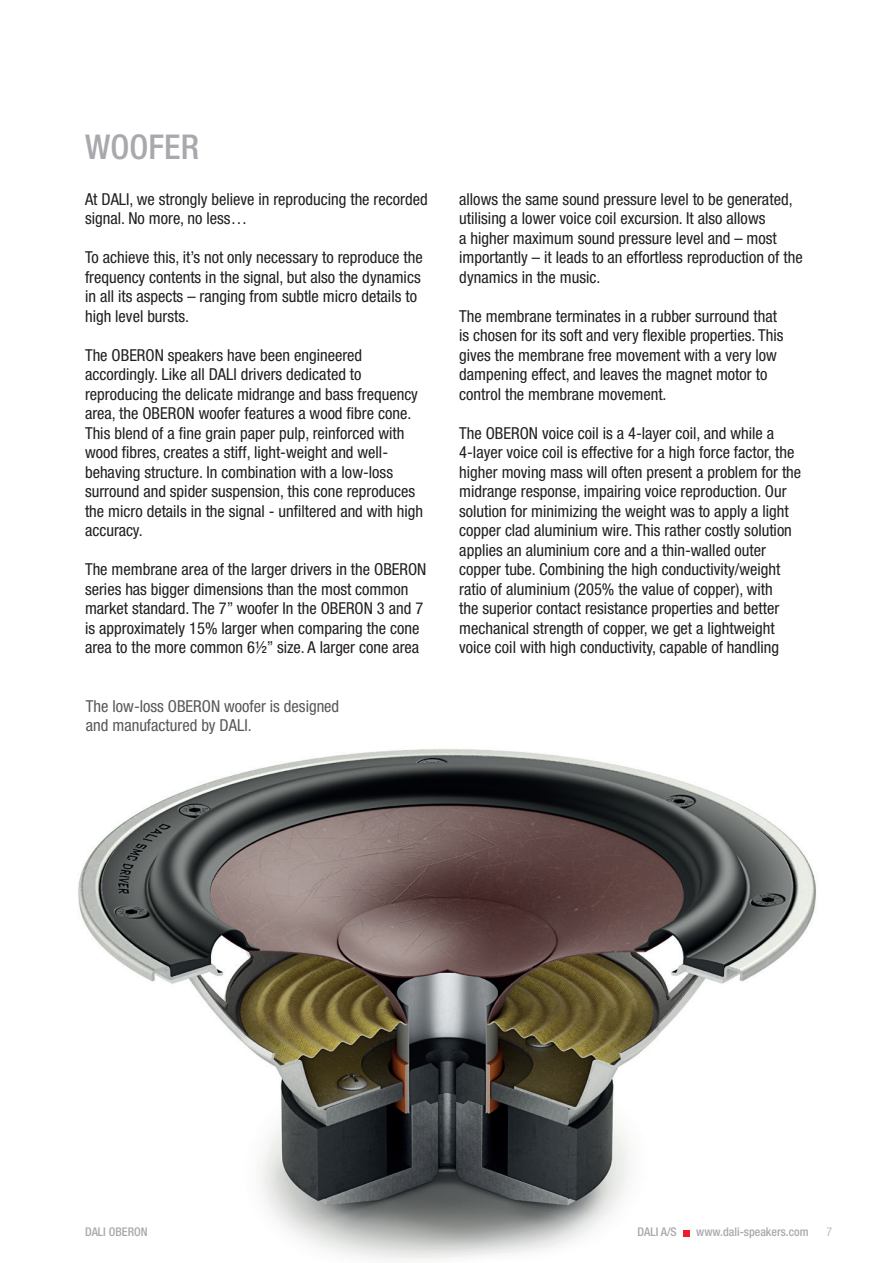
<style>
.page{position:relative;width:893px;height:1263px;background:#fff}
.page>*{position:absolute;margin:0;border:0;box-sizing:border-box;transform-origin:0 0}
.t1{font:500 condensed 34.2px "Helvetica Neue LT Std";color:#a8a9ad}
.t2{font:condensed 16.5px/19.5px "Helvetica Neue LT Std";color:#231f20}
.t3{font:condensed 16.5px/19.5px "Helvetica Neue LT Std";color:#57585a}
.t4{font:500 condensed 12px "Helvetica Neue LT Std";color:#a8a9ad}
.t5{font:300 condensed 12px "Helvetica Neue LT Std";color:#a8a9ad}
</style>
<div class="page">
<img style="left:78px;top:749px;width:738px;height:511px">
<div style="left:683px;top:1230px;width:7px;height:6px;background:#ee1b2b"></div>
<h1 class="t1" style="left:85px;top:126px;width:115px">WOOFER</h1>
<p class="t2" style="left:85px;top:189px;width:344px">At DALI, we strongly believe in reproducing the recorded signal. No more, no less…</p>
<p class="t2" style="left:85px;top:247px;width:339px">To achieve this, it’s not only necessary to reproduce the frequency contents in the signal, but also the dynamics in all its aspects – ranging from subtle micro details to high level bursts.</p>
<p class="t2" style="left:85px;top:345px;width:340px">The OBERON speakers have been engineered accordingly. Like all DALI drivers dedicated to reproducing the delicate midrange and bass frequency area, the OBERON woofer features a wood fibre cone.<br>This blend of a fine grain paper pulp, reinforced with wood fibres, creates a stiff, light-weight and well&shy;behaving structure. In combination with a low-loss surround and spider suspension, this cone reproduces the micro details in the signal - unfiltered and with high accuracy.</p>
<p class="t2" style="left:85px;top:559px;width:343px">The membrane area of the larger drivers in the OBERON series has bigger dimensions than the most common market standard. The 7” woofer In the OBERON 3 and 7 is approximately 15% larger when comparing the cone area to the more common 6½” size. A larger cone area</p>
<p class="t3" style="left:86px;top:696px;width:255px">The low-loss OBERON woofer is designed and manufactured by DALI.</p>
<p class="t2" style="left:459px;top:189px;width:345px">allows the same sound pressure level to be generated, utilising a lower voice coil excursion. It also allows<br>a higher maximum sound pressure level and – most importantly – it leads to an effortless reproduction of the dynamics in the music.</p>
<p class="t2" style="left:459px;top:306px;width:326px">The membrane terminates in a rubber surround that is chosen for its soft and very flexible properties. This gives the membrane free movement with a very low dampening effect, and leaves the magnet motor to control the membrane movement.</p>
<p class="t2" style="left:459px;top:423px;width:343px">The OBERON voice coil is a 4-layer coil, and while a 4-layer voice coil is effective for a high force factor, the higher moving mass will often present a problem for the midrange response, impairing voice reproduction. Our solution for minimizing the weight was to apply a light copper clad aluminium wire. This rather costly solution applies an aluminium core and a thin-walled outer copper tube. Combining the high conductivity/weight ratio of aluminium (205% the value of copper), with<br>the superior contact resistance properties and better mechanical strength of copper, we get a lightweight voice coil with high conductivity, capable of handling</p>
<p class="t4" style="left:85px;top:1225px;width:64px">DALI OBERON</p>
<p class="t4" style="left:637px;top:1225px;width:41px">DALI A/S</p>
<p class="t4" style="left:696px;top:1225px;width:114px">www.dali-speakers.com</p>
<p class="t5" style="left:826px;top:1225px;width:7px">7</p>
</div>
